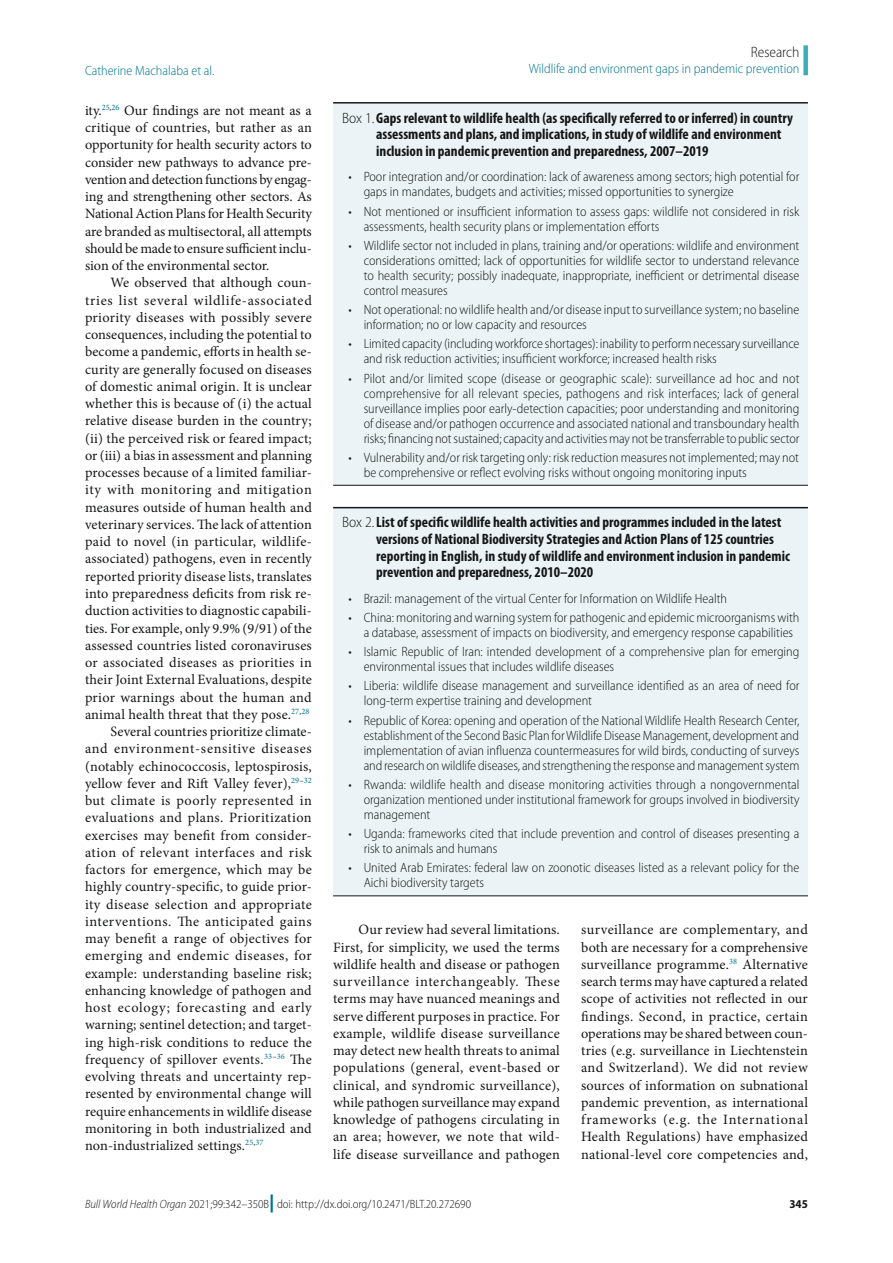
<style>
.page{position:relative;width:893px;height:1263px;background:#fff}
.page>*{position:absolute;margin:0;border:0;box-sizing:border-box;transform-origin:0 0}
.Box_Title{font:700 condensed 15px/16.5px "Myriad Pro";color:#151616}
.Section_Title{font:300 semi-condensed 15px "Myriad Pro";color:#151616}
.Para_Ind{font:14.25px/17.2px "Minion Pro";letter-spacing:.01em;color:#151616;text-align:justify}
.t1{font:300 semi-condensed 13.5px/15px "Myriad Pro";color:#151616}
.RH_Outside{font:300 semi-condensed 13.5px "Myriad Pro";color:#00758d}
.RH_Inside{font:300 semi-condensed 13.5px "Myriad Pro";color:#00758d}
.t2{font:300 semi-condensed 12px "Myriad Pro";color:#151616}
.t3{font:700 semi-condensed 12px "Myriad Pro";color:#151616}
.s1{font-weight:300;font-stretch:semi-condensed}
.s2{font-style:italic}
.s3{font-weight:900;font-stretch:normal;font-size:18px;color:#00758d}
</style>
<div class="page">
<div style="left:803px;top:45px;width:5px;height:30px;background:#3eacb9"></div>
<div style="left:333px;top:104px;width:474px;height:381px;background:#ebf3f6"></div>
<hr style="left:333px;top:102px;width:475px;height:2px;background:#151616">
<hr style="left:333px;top:485px;width:475px;height:1px;background:#151616">
<div style="left:333px;top:508px;width:474px;height:388px;background:#ebf3f6"></div>
<hr style="left:333px;top:507px;width:475px;height:1px;background:#151616">
<hr style="left:333px;top:895px;width:475px;height:1px;background:#151616">
<p class="Section_Title" style="left:751px;top:44px;width:50px">Research</p>
<p class="RH_Inside" style="left:85px;top:63px;width:131px">Catherine Machalaba et al.</p>
<p class="RH_Outside" style="left:529px;top:61px;width:272px">Wildlife and environment gaps in pandemic prevention</p>
<p class="Para_Ind" style="left:85px;top:102px;width:228px">ity.<sup>25</sup><sup>,</sup><sup>26</sup> Our findings are not meant as a critique of countries, but rather as an opportunity for health security actors to consider new pathways to advance pre&shy;vention and detection functions by engag&shy;ing and strengthening other sectors. As National Action Plans for Health Security are branded as multisectoral, all attempts should be made to ensure sufficient inclu&shy;sion of the environmental sector.</p>
<p class="Para_Ind" style="left:85px;top:274px;width:228px;text-indent:26px">We observed that although coun&shy;tries list several wildlife-associated priority diseases with possibly severe consequences, including the potential to become a pandemic, efforts in health se&shy;curity are generally focused on diseases of domestic animal origin. It is unclear whether this is because of (i) the actual relative disease burden in the country; (ii) the perceived risk or feared impact; or (iii) a bias in assessment and planning processes because of a limited familiar&shy;ity with monitoring and mitigation measures outside of human health and veterinary services. The lack of attention paid to novel (in particular, wildlife&shy;associated) pathogens, even in recently reported priority disease lists, translates into preparedness deficits from risk re&shy;duction activities to diagnostic capabili&shy;ties. For example, only 9.9% (9/91) of the assessed countries listed coronaviruses or associated diseases as priorities in their Joint External Evaluations, despite prior warnings about the human and animal health threat that they pose.<sup>27</sup><sup>,</sup><sup>28</sup></p>
<p class="Para_Ind" style="left:85px;top:723px;width:228px;text-indent:26px">Several countries prioritize climate&shy;and environment-sensitive diseases (notably echinococcosis, leptospirosis, yellow fever and Rift Valley fever),<sup>29</sup><sup>–</sup><sup>32 </sup>but climate is poorly represented in evaluations and plans. Prioritization exercises may benefit from consider&shy;ation of relevant interfaces and risk factors for emergence, which may be highly country-specific, to guide prior&shy;ity disease selection and appropriate interventions. The anticipated gains may benefit a range of objectives for emerging and endemic diseases, for example: understanding baseline risk; enhancing knowledge of pathogen and host ecology; forecasting and early warning; sentinel detection; and target&shy;ing high-risk conditions to reduce the frequency of spillover events.<sup>33</sup><sup>–</sup><sup>36</sup> The evolving threats and uncertainty rep&shy;resented by environmental change will require enhancements in wildlife disease monitoring in both industrialized and non-industrialized settings.<sup>25</sup><sup>,</sup><sup>37</sup></p>
<p class="Box_Title" style="left:376px;top:110px;width:418px;text-indent:-34px"><span class="s1">Box 1.</span>Gaps relevant to wildlife health (as specifically referred to or inferred) in country assessments and plans, and implications, in study of wildlife and environment inclusion in pandemic prevention and preparedness, 2007–2019</p>
<p class="t1" style="left:364px;top:170px;width:437px;text-indent:-15px">• Poor integration and/or coordination: lack of awareness among sectors; high potential for gaps in mandates, budgets and activities; missed opportunities to synergize</p>
<p class="t1" style="left:364px;top:204px;width:437px;text-indent:-15px">• Not mentioned or insufficient information to assess gaps: wildlife not considered in risk assessments, health security plans or implementation efforts</p>
<p class="t1" style="left:364px;top:238px;width:437px;text-align:justify;text-indent:-15px">• Wildlife sector not included in plans, training and/or operations: wildlife and environment considerations omitted; lack of opportunities for wildlife sector to understand relevance to health security; possibly inadequate, inappropriate, inefficient or detrimental disease control measures</p>
<p class="t1" style="left:364px;top:302px;width:437px;text-indent:-15px">• Not operational: no wildlife health and/or disease input to surveillance system; no baseline information; no or low capacity and resources</p>
<p class="t1" style="left:364px;top:337px;width:437px;text-indent:-15px">• Limited capacity (including workforce shortages): inability to perform necessary surveillance and risk reduction activities; insufficient workforce; increased health risks</p>
<p class="t1" style="left:364px;top:371px;width:437px;text-align:justify;text-indent:-15px">• Pilot and/or limited scope (disease or geographic scale): surveillance ad hoc and not comprehensive for all relevant species, pathogens and risk interfaces; lack of general surveillance implies poor early-detection capacities; poor understanding and monitoring of disease and/or pathogen occurrence and associated national and transboundary health risks; financing not sustained; capacity and activities may not be transferrable to public sector</p>
<p class="t1" style="left:364px;top:450px;width:437px;text-indent:-15px">• Vulnerability and/or risk targeting only: risk reduction measures not implemented; may not be comprehensive or reflect evolving risks without ongoing monitoring inputs</p>
<p class="Box_Title" style="left:376px;top:514px;width:415px;text-indent:-34px"><span class="s1">Box 2.</span>List of specific wildlife health activities and programmes included in the latest versions of National Biodiversity Strategies and Action Plans of 125 countries reporting in English, in study of wildlife and environment inclusion in pandemic prevention and preparedness, 2010–2020</p>
<p class="t1" style="left:348px;top:591px;width:380px">• Brazil: management of the virtual Center for Information on Wildlife Health</p>
<p class="t1" style="left:364px;top:610px;width:437px;text-indent:-15px">• China: monitoring and warning system for pathogenic and epidemic microorganisms with a database, assessment of impacts on biodiversity, and emergency response capabilities</p>
<p class="t1" style="left:364px;top:644px;width:437px;text-indent:-15px">• Islamic Republic of Iran: intended development of a comprehensive plan for emerging environmental issues that includes wildlife diseases</p>
<p class="t1" style="left:364px;top:679px;width:437px;text-indent:-15px">• Liberia: wildlife disease management and surveillance identified as an area of need for long-term expertise training and development</p>
<p class="t1" style="left:364px;top:713px;width:437px;text-align:justify;text-indent:-15px">• Republic of Korea: opening and operation of the National Wildlife Health Research Center, establishment of the Second Basic Plan for Wildlife Disease Management, development and implementation of avian influenza countermeasures for wild birds, conducting of surveys and research on wildlife diseases, and strengthening the response and management system</p>
<p class="t1" style="left:364px;top:777px;width:437px;text-align:justify;text-indent:-15px">• Rwanda: wildlife health and disease monitoring activities through a nongovernmental organization mentioned under institutional framework for groups involved in biodiversity management</p>
<p class="t1" style="left:364px;top:826px;width:437px;text-indent:-15px">• Uganda: frameworks cited that include prevention and control of diseases presenting a risk to animals and humans</p>
<p class="t1" style="left:364px;top:861px;width:437px;text-indent:-15px">• United Arab Emirates: federal law on zoonotic diseases listed as a relevant policy for the<br>Aichi biodiversity targets</p>
<p class="Para_Ind" style="left:333px;top:921px;width:228px;text-indent:26px">Our review had several limitations.<br>First, for simplicity, we used the terms wildlife health and disease or pathogen surveillance interchangeably. These terms may have nuanced meanings and serve different purposes in practice. For example, wildlife disease surveillance may detect new health threats to animal populations (general, event-based or clinical, and syndromic surveillance), while pathogen surveillance may expand knowledge of pathogens circulating in an area; however, we note that wild&shy;life disease surveillance and pathogen</p>
<p class="Para_Ind" style="left:581px;top:921px;width:228px">surveillance are complementary, and both are necessary for a comprehensive surveillance programme.<sup>38</sup> Alternative search terms may have captured a related scope of activities not reflected in our findings. Second, in practice, certain operations may be shared between coun&shy;tries (e.g. surveillance in Liechtenstein and Switzerland). We did not review sources of information on subnational pandemic prevention, as international frameworks (e.g. the International Health Regulations) have emphasized national-level core competencies and,</p>
<p class="t2" style="left:85px;top:1198px;width:387px"><span class="s2">Bull World Health Organ</span> 2021;99:342–350B<span class="s3">|</span> doi: http://dx.doi.org/10.2471/BLT.20.272690</p>
<p class="t3" style="left:789px;top:1196px;width:20px">345</p>
</div>
